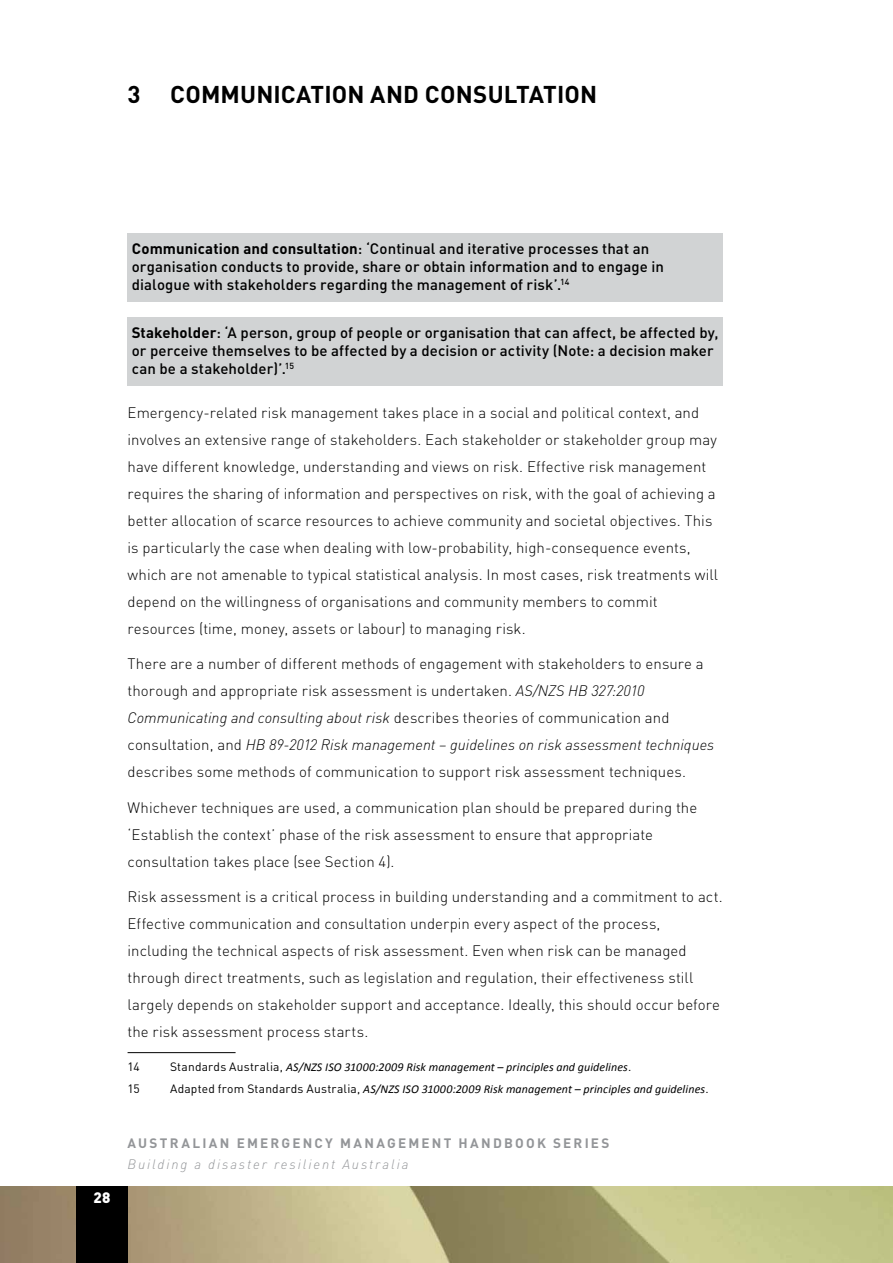
<style>
.page{position:relative;width:893px;height:1263px;background:#fff}
.page>*{position:absolute;margin:0;border:0;box-sizing:border-box;transform-origin:0 0}
.Heading_1{font:700 24px "DINOT";letter-spacing:.005em;color:#000}
.t1{font:300 15px/27px "DINOT";letter-spacing:.005em;color:#000}
.Key_definition{font:500 15px/18px "DINOT";letter-spacing:.005em;color:#000}
.t2{font:900 15px "DINOT";color:#fff}
.t3{font:700 13.5px "DINOT";letter-spacing:.16em;color:#939598}
.t4{font:italic 300 13.5px "DINOT";letter-spacing:.14em;color:#939598}
.Footnote_Text{font:italic 12px "Calibri";letter-spacing:.01em;color:#000}
.Footnote_Text-2{font:12px "DINOT";color:#000}
.s1{font-weight:700}
.s2{font-style:italic}
.s3{font-family:"DINOT";font-style:normal}
</style>
<div class="page">
<img style="left:0;top:1186px;width:893px;height:77px">
<div style="left:128px;top:233px;width:595px;height:69px;background:#d1d3d4"></div>
<div style="left:128px;top:317px;width:595px;height:69px;background:#d1d3d4"></div>
<hr style="left:128px;top:1052px;width:108px;height:1px;background:#000">
<div style="left:77px;top:1186px;width:51px;height:77px;background:#000"></div>
<h1 class="Heading_1" style="left:128px;top:79px;width:471px">3 COMMUNICATION AND CONSULTATION</h1>
<p class="t2" style="left:94px;top:1188px;width:18px">28</p>
<p class="Key_definition" style="left:132px;top:239px;width:534px"><span class="s1">Communication and consultation</span>: ‘Continual and iterative processes that an organisation conducts to provide, share or obtain information and to engage in dialogue with stakeholders regarding the management of risk’.<sup>14</sup></p>
<p class="Key_definition" style="left:132px;top:323px;width:588px"><span class="s1">Stakeholder</span>: ‘A person, group of people or organisation that can affect, be affected by, or perceive themselves to be affected by a decision or activity (Note: a decision maker can be a stakeholder)’.<sup>15</sup></p>
<p class="t1" style="left:128px;top:399px;width:592px">Emergency-related risk management takes place in a social and political context, and involves an extensive range of stakeholders. Each stakeholder or stakeholder group may have different knowledge, understanding and views on risk. Effective risk management requires the sharing of information and perspectives on risk, with the goal of achieving a better allocation of scarce resources to achieve community and societal objectives. This is particularly the case when dealing with low-probability, high-consequence events, which are not amenable to typical statistical analysis. In most cases, risk treatments will depend on the willingness of organisations and community members to commit resources (time, money, assets or labour) to managing risk.</p>
<p class="t1" style="left:128px;top:650px;width:588px">There are a number of different methods of engagement with stakeholders to ensure a thorough and appropriate risk assessment is undertaken. <span class="s2">AS/NZS HB 327:2010<br>Communicating and consulting about risk</span> describes theories of communication and consultation, and <span class="s2">HB 89-2012 Risk management – guidelines on risk assessment techniques </span>describes some methods of communication to support risk assessment techniques.</p>
<p class="t1" style="left:128px;top:794px;width:571px">Whichever techniques are used, a communication plan should be prepared during the ‘Establish the context’ phase of the risk assessment to ensure that appropriate consultation takes place (see Section 4).</p>
<p class="t1" style="left:128px;top:883px;width:597px">Risk assessment is a critical process in building understanding and a commitment to act.<br>Effective communication and consultation underpin every aspect of the process, including the technical aspects of risk assessment. Even when risk can be managed through direct treatments, such as legislation and regulation, their effectiveness still largely depends on stakeholder support and acceptance. Ideally, this should occur before the risk assessment process starts.</p>
<p class="Footnote_Text-2" style="left:128px;top:1059px;width:14px">14</p>
<p class="Footnote_Text" style="left:170px;top:1058px;width:463px"><span class="s3">Standards Australia,</span> AS/NZS ISO 31000:2009 Risk management – principles and guidelines<span class="s3">.</span></p>
<p class="Footnote_Text-2" style="left:128px;top:1081px;width:14px">15</p>
<p class="Footnote_Text" style="left:170px;top:1081px;width:540px"><span class="s3">Adapted from Standards Australia,</span> AS/NZS ISO 31000:2009 Risk management – principles and guidelines<span class="s3">.</span></p>
<p class="t3" style="left:128px;top:1135px;width:483px">AUSTRALIAN EMERGENCY MANAGEMENT HANDBOOK SERIES</p>
<p class="t4" style="left:128px;top:1156px;width:282px">Building a disaster resilient Australia</p>
</div>
